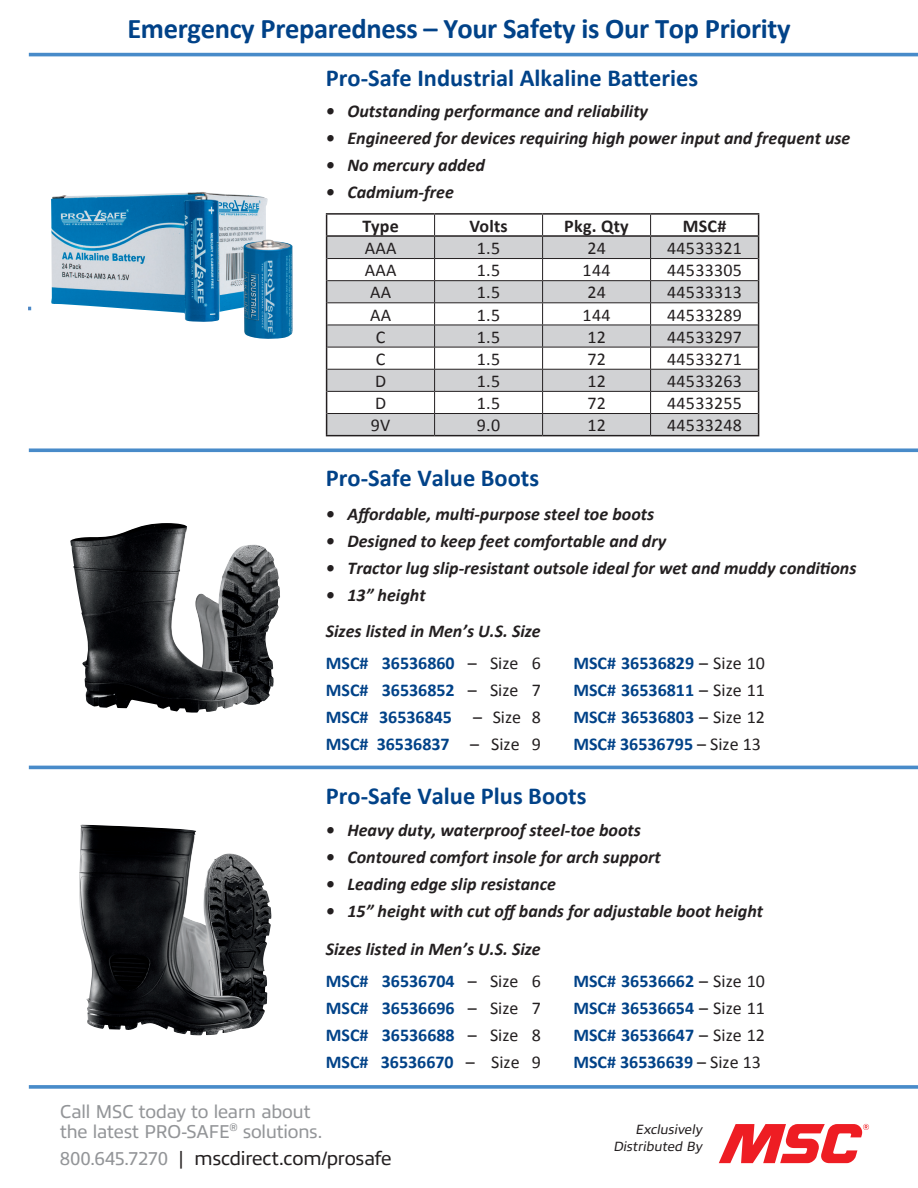
<style>
.page{position:relative;width:918px;height:1188px;background:#fff}
.page>*{position:absolute;margin:0;border:0;box-sizing:border-box;transform-origin:0 0}
.t1{font:700 28.5px "Calibri";letter-spacing:-.01em;color:#014288}
.t2{font:700 24.45px "Calibri";color:#014288}
.t3{font:19.5px "Allumi Std";letter-spacing:-.02em;color:#231f20}
.t4{font:18.75px/19.5px "Allumi Std";letter-spacing:-.025em;color:#939598}
.t5{font:italic 700 18px/31.5px "Calibri";color:#231f20}
.t6{font:700 18px/27px "Calibri";color:#014288;text-align:justify}
.t7{font:18px "Calibri";letter-spacing:.015em;color:#231f20}
.t8{font:700 18px "Calibri";letter-spacing:.015em;color:#231f20}
.t9{font:italic 13.5px/16.2px "Allumi Std";color:#231f20;text-align:right}
.s1{font-style:normal;color:#014288}
.s2{font-weight:400;font-style:normal}
.s3{font-style:inherit}
.s4{font-weight:400;color:#231f20}
.s5{font-size:18.75px;color:#939598}
</style>
<div class="page">
<img style="left:79px;top:826px;width:193px;height:210px">
<svg style="left:29px;top:1085px;width:889px;height:4px;background:#5996ce"></svg>
<hr style="left:29px;top:53px;width:889px;height:3px;background:#488bc9">
<svg style="left:29px;top:448px;width:889px;height:4px;background:#5e98cf"></svg>
<img style="left:51px;top:192px;width:217px;height:130px">
<img style="left:243px;top:240px;width:50px;height:99px">
<hr style="left:29px;top:766px;width:889px;height:3px;background:#488bc9">
<img style="left:70px;top:525px;width:210px;height:188px">
<div style="left:327px;top:237px;width:431px;height:198px;background:#d1d2d4"></div>
<svg style="left:327px;top:259px;width:431px;height:154px"></svg>
<hr style="left:327px;top:258px;width:108px;height:1px;background:#231f20">
<hr style="left:435px;top:258px;width:108px;height:1px;background:#231f20">
<hr style="left:543px;top:258px;width:108px;height:1px;background:#231f20">
<hr style="left:651px;top:258px;width:107px;height:1px;background:#231f20">
<hr style="left:327px;top:280px;width:108px;height:1px;background:#231f20">
<hr style="left:435px;top:280px;width:108px;height:1px;background:#231f20">
<hr style="left:543px;top:280px;width:108px;height:1px;background:#231f20">
<hr style="left:651px;top:280px;width:107px;height:1px;background:#231f20">
<hr style="left:327px;top:302px;width:108px;height:1px;background:#231f20">
<hr style="left:435px;top:302px;width:108px;height:1px;background:#231f20">
<hr style="left:543px;top:302px;width:108px;height:1px;background:#231f20">
<hr style="left:651px;top:302px;width:107px;height:1px;background:#231f20">
<hr style="left:327px;top:325px;width:108px;height:1px;background:#231f20">
<hr style="left:435px;top:325px;width:108px;height:1px;background:#231f20">
<hr style="left:543px;top:325px;width:108px;height:1px;background:#231f20">
<hr style="left:651px;top:325px;width:107px;height:1px;background:#231f20">
<hr style="left:327px;top:347px;width:108px;height:1px;background:#231f20">
<hr style="left:435px;top:347px;width:108px;height:1px;background:#231f20">
<hr style="left:543px;top:347px;width:108px;height:1px;background:#231f20">
<hr style="left:651px;top:347px;width:107px;height:1px;background:#231f20">
<hr style="left:327px;top:369px;width:108px;height:1px;background:#231f20">
<hr style="left:435px;top:369px;width:108px;height:1px;background:#231f20">
<hr style="left:543px;top:369px;width:108px;height:1px;background:#231f20">
<hr style="left:651px;top:369px;width:107px;height:1px;background:#231f20">
<hr style="left:327px;top:391px;width:108px;height:1px;background:#231f20">
<hr style="left:435px;top:391px;width:108px;height:1px;background:#231f20">
<hr style="left:543px;top:391px;width:108px;height:1px;background:#231f20">
<hr style="left:651px;top:391px;width:107px;height:1px;background:#231f20">
<hr style="left:327px;top:413px;width:108px;height:1px;background:#231f20">
<hr style="left:435px;top:413px;width:108px;height:1px;background:#231f20">
<svg style="left:434px;top:215px;width:1px;height:220px"></svg>
<hr style="left:543px;top:413px;width:108px;height:1px;background:#231f20">
<svg style="left:542px;top:215px;width:1px;height:220px"></svg>
<hr style="left:651px;top:413px;width:107px;height:1px;background:#231f20">
<svg style="left:650px;top:215px;width:1px;height:220px"></svg>
<hr style="left:326px;top:235px;width:109px;height:2px;background:#231f20">
<hr style="left:435px;top:235px;width:108px;height:2px;background:#231f20">
<hr style="left:543px;top:235px;width:108px;height:2px;background:#231f20">
<hr style="left:651px;top:235px;width:108px;height:2px;background:#231f20">
<hr style="left:326px;top:213px;width:109px;height:2px;background:#231f20">
<hr style="left:435px;top:213px;width:108px;height:2px;background:#231f20">
<hr style="left:543px;top:213px;width:108px;height:2px;background:#231f20">
<hr style="left:651px;top:213px;width:108px;height:2px;background:#231f20">
<svg style="left:326px;top:215px;width:1px;height:220px"></svg>
<svg style="left:758px;top:215px;width:1px;height:220px"></svg>
<hr style="left:326px;top:435px;width:109px;height:1px;background:#231f20">
<hr style="left:435px;top:435px;width:108px;height:1px;background:#231f20">
<hr style="left:543px;top:435px;width:108px;height:1px;background:#231f20">
<hr style="left:651px;top:435px;width:108px;height:1px;background:#231f20">
<svg style="left:719px;top:1124px;width:150px;height:39px"></svg>
<h1 class="t1" style="left:127px;top:8px;width:665px">Emergency Preparedness – Your Safety is Our Top Priority</h1>
<h2 class="t2" style="left:326px;top:60px;width:374px">Pro-Safe Industrial Alkaline Batteries</h2>
<p class="t5" style="left:326px;top:95px;width:324px">• Outstanding performance and reliability</p>
<p class="t5" style="left:326px;top:122px;width:526px">• Engineered for devices requiring high power input and frequent use</p>
<p class="t5" style="left:326px;top:149px;width:161px">• No mercury added</p>
<p class="t5" style="left:326px;top:176px;width:130px">• Cadmium-free</p>
<p class="t8" style="left:362px;top:213px;width:38px">Type</p>
<p class="t8" style="left:469px;top:213px;width:40px">Volts</p>
<p class="t8" style="left:564px;top:213px;width:66px">Pkg. Qty</p>
<p class="t8" style="left:683px;top:213px;width:45px">MSC#</p>
<p class="t7" style="left:365px;top:236px;width:33px">AAA</p>
<p class="t7" style="left:477px;top:236px;width:25px">1.5</p>
<p class="t7" style="left:587px;top:236px;width:20px">24</p>
<p class="t7" style="left:667px;top:236px;width:76px">44533321</p>
<p class="t7" style="left:365px;top:258px;width:33px">AAA</p>
<p class="t7" style="left:477px;top:258px;width:25px">1.5</p>
<p class="t7" style="left:583px;top:258px;width:29px">144</p>
<p class="t7" style="left:667px;top:258px;width:76px">44533305</p>
<p class="t7" style="left:370px;top:280px;width:23px">AA</p>
<p class="t7" style="left:477px;top:280px;width:25px">1.5</p>
<p class="t7" style="left:587px;top:280px;width:20px">24</p>
<p class="t7" style="left:667px;top:280px;width:76px">44533313</p>
<p class="t7" style="left:370px;top:302px;width:23px">AA</p>
<p class="t7" style="left:477px;top:302px;width:25px">1.5</p>
<p class="t7" style="left:583px;top:302px;width:29px">144</p>
<p class="t7" style="left:667px;top:302px;width:76px">44533289</p>
<p class="t7" style="left:376px;top:324px;width:11px">C</p>
<p class="t7" style="left:477px;top:324px;width:25px">1.5</p>
<p class="t7" style="left:587px;top:324px;width:20px">12</p>
<p class="t7" style="left:667px;top:324px;width:76px">44533297</p>
<p class="t7" style="left:376px;top:346px;width:11px">C</p>
<p class="t7" style="left:477px;top:346px;width:25px">1.5</p>
<p class="t7" style="left:587px;top:346px;width:20px">72</p>
<p class="t7" style="left:667px;top:346px;width:76px">44533271</p>
<p class="t7" style="left:375px;top:369px;width:13px">D</p>
<p class="t7" style="left:477px;top:369px;width:25px">1.5</p>
<p class="t7" style="left:587px;top:369px;width:20px">12</p>
<p class="t7" style="left:667px;top:369px;width:76px">44533263</p>
<p class="t7" style="left:375px;top:391px;width:13px">D</p>
<p class="t7" style="left:477px;top:391px;width:25px">1.5</p>
<p class="t7" style="left:587px;top:391px;width:20px">72</p>
<p class="t7" style="left:667px;top:391px;width:76px">44533255</p>
<p class="t7" style="left:371px;top:413px;width:21px">9V</p>
<p class="t7" style="left:477px;top:413px;width:25px">9.0</p>
<p class="t7" style="left:587px;top:413px;width:20px">12</p>
<p class="t7" style="left:667px;top:413px;width:76px">44533248</p>
<h2 class="t2" style="left:326px;top:460px;width:215px">Pro-Safe Value Boots</h2>
<p class="t5" style="left:326px;top:498px;width:330px">• Affordable, multi-purpose steel toe boots</p>
<p class="t5" style="left:326px;top:525px;width:342px">• Designed to keep feet comfortable and dry</p>
<p class="t5" style="left:326px;top:552px;width:532px">• Tractor lug slip-resistant outsole ideal for wet and muddy conditions</p>
<p class="t5" style="left:326px;top:579px;width:101px">• 13” height</p>
<p class="t5" style="left:326px;top:615px;width:216px">Sizes listed in Men’s U.S. Size<br><span class="s1">MSC# 36536860</span> <span class="s2">– Size 6</span></p>
<p class="t6" style="left:326px;top:676px;width:217px">MSC# 36<span class="s3">5</span>36852 <span class="s4">– Size 7<br></span>MSC# 36536845 <span class="s4">– Size 8<br></span>MSC# 36536837 <span class="s4">– Size 9</span></p>
<p class="t6" style="left:573px;top:649px;width:193px">MSC# 36536829 <span class="s4">– Size 10<br></span>MSC# 36536811 <span class="s4">– Size 11<br></span>MSC# 36536803 <span class="s4">– Size 12<br></span>MSC# 36536795 <span class="s4">– Size 13</span></p>
<h2 class="t2" style="left:326px;top:779px;width:262px">Pro-Safe Value Plus Boots</h2>
<p class="t5" style="left:326px;top:813px;width:316px">• Heavy duty, waterproof steel-toe boots</p>
<p class="t5" style="left:326px;top:840px;width:336px">• Contoured comfort insole for arch support</p>
<p class="t5" style="left:326px;top:867px;width:232px">• Leading edge slip resistance</p>
<p class="t5" style="left:326px;top:894px;width:439px">• 15” height with cut off bands for adjustable boot height</p>
<p class="t5" style="left:326px;top:933px;width:216px">Sizes listed in Men’s U.S. Size<br><span class="s1">MSC# 36536704</span> <span class="s2">– Size 6</span></p>
<p class="t6" style="left:326px;top:994px;width:217px">MSC# 36536696 <span class="s4">– Size 7<br></span>MSC# 36536688 <span class="s4">– Size 8<br></span>MSC# 36536670 <span class="s4">– Size 9</span></p>
<p class="t4" style="left:60px;top:1102px;width:264px">Call MSC today to learn about the latest PRO-SAFE<sup>®</sup> solutions.</p>
<p class="t3" style="left:60px;top:1147px;width:333px"><span class="s5">800.645.7270</span> | mscdirect.com/prosafe</p>
<p class="t6" style="left:573px;top:967px;width:193px">MSC# 36536662 <span class="s4">– Size 10<br></span>MSC# 36536654 <span class="s4">– Size 11<br></span>MSC# 36536647 <span class="s4">– Size 12<br></span>MSC# 36536639 <span class="s4">– Size 13</span></p>
<p class="t9" style="left:613px;top:1122px;width:93px">Exclusively<br>Distributed By</p>
</div>
